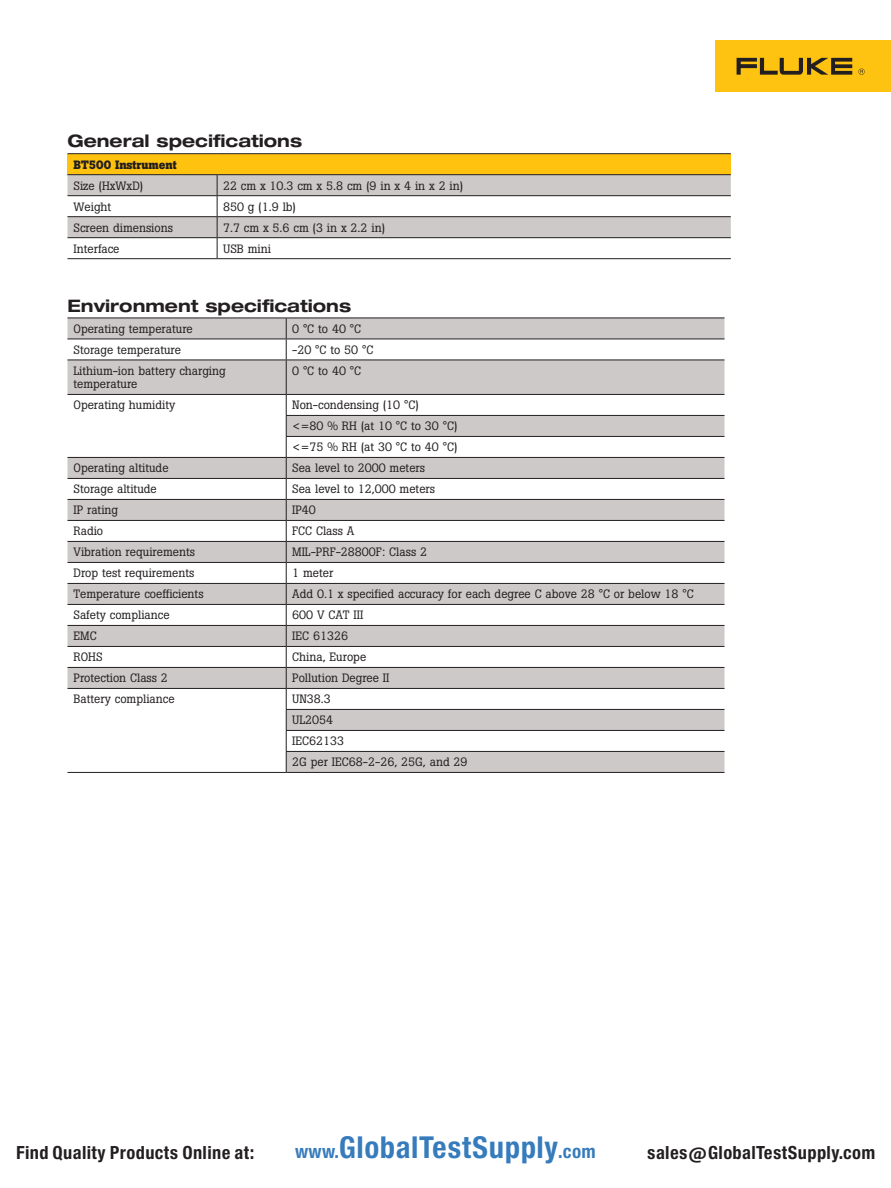
<style>
.page{position:relative;width:891px;height:1188px;background:#fff}
.page>*{position:absolute;margin:0;border:0;box-sizing:border-box;transform-origin:0 0}
.t1{font:28.8px "Europa Gro Nr 2 SBOP Bol Con";letter-spacing:.02em;color:#367bbc}
.t2{font:17.25px "Europa Gro Nr 2 SBOP Bol Con";letter-spacing:.02em;color:#231f20}
.intro_subhead{font:700 expanded 17.25px "Helvetica Neue LT Pro";color:#231f20}
.Bullet_copy{font:12px/13.5px "Boton Pro";color:#231f20}
.Bullet_copy-2{font:700 12px "Boton Pro";color:#231f20}
.s1{font-size:17.7px}
</style>
<div class="page">
<div style="left:716px;top:40px;width:175px;height:52px;background:#fec210"></div>
<svg style="left:737px;top:58px;width:115px;height:17px"></svg>
<svg style="left:858px;top:69px;width:7px;height:6px"></svg>
<div style="left:68px;top:154px;width:663px;height:21px;background:#ffc20e"></div>
<hr style="left:68px;top:153px;width:149px;height:1px;background:#231f20">
<hr style="left:217px;top:153px;width:514px;height:1px;background:#231f20">
<hr style="left:68px;top:174px;width:149px;height:1px;background:#231f20">
<hr style="left:217px;top:174px;width:514px;height:1px;background:#231f20">
<svg style="left:68px;top:175px;width:663px;height:83px"></svg>
<hr style="left:68px;top:258px;width:149px;height:1px;background:#231f20">
<hr style="left:217px;top:258px;width:514px;height:1px;background:#231f20">
<svg style="left:68px;top:319px;width:656px;height:453px"></svg>
<hr style="left:68px;top:318px;width:218px;height:1px;background:#231f20">
<hr style="left:286px;top:318px;width:438px;height:1px;background:#231f20">
<hr style="left:68px;top:339px;width:218px;height:1px;background:#231f20">
<hr style="left:286px;top:339px;width:438px;height:1px;background:#231f20">
<svg style="left:286px;top:318px;width:1px;height:42px"></svg>
<hr style="left:68px;top:360px;width:218px;height:1px;background:#231f20">
<hr style="left:286px;top:360px;width:438px;height:1px;background:#231f20">
<hr style="left:286px;top:360px;width:1px;height:34px;background:#231f20">
<hr style="left:68px;top:394px;width:218px;height:1px;background:#231f20">
<hr style="left:286px;top:394px;width:438px;height:1px;background:#231f20">
<hr style="left:286px;top:415px;width:438px;height:1px;background:#231f20">
<hr style="left:286px;top:436px;width:438px;height:1px;background:#231f20">
<hr style="left:68px;top:457px;width:218px;height:1px;background:#231f20">
<hr style="left:286px;top:457px;width:438px;height:1px;background:#231f20">
<hr style="left:68px;top:478px;width:218px;height:1px;background:#231f20">
<hr style="left:286px;top:478px;width:438px;height:1px;background:#231f20">
<hr style="left:68px;top:499px;width:218px;height:1px;background:#231f20">
<hr style="left:286px;top:499px;width:438px;height:1px;background:#231f20">
<hr style="left:68px;top:520px;width:218px;height:1px;background:#231f20">
<hr style="left:286px;top:520px;width:438px;height:1px;background:#231f20">
<hr style="left:68px;top:541px;width:218px;height:1px;background:#231f20">
<hr style="left:286px;top:541px;width:438px;height:1px;background:#231f20">
<hr style="left:68px;top:562px;width:218px;height:1px;background:#231f20">
<hr style="left:286px;top:562px;width:438px;height:1px;background:#231f20">
<hr style="left:68px;top:583px;width:218px;height:1px;background:#231f20">
<hr style="left:286px;top:583px;width:438px;height:1px;background:#231f20">
<hr style="left:68px;top:604px;width:218px;height:1px;background:#231f20">
<hr style="left:286px;top:604px;width:438px;height:1px;background:#231f20">
<hr style="left:68px;top:625px;width:218px;height:1px;background:#231f20">
<hr style="left:286px;top:625px;width:438px;height:1px;background:#231f20">
<hr style="left:68px;top:646px;width:218px;height:1px;background:#231f20">
<hr style="left:286px;top:646px;width:438px;height:1px;background:#231f20">
<hr style="left:68px;top:667px;width:218px;height:1px;background:#231f20">
<hr style="left:286px;top:667px;width:438px;height:1px;background:#231f20">
<hr style="left:68px;top:688px;width:218px;height:1px;background:#231f20">
<hr style="left:286px;top:688px;width:438px;height:1px;background:#231f20">
<hr style="left:286px;top:709px;width:438px;height:1px;background:#231f20">
<hr style="left:286px;top:730px;width:438px;height:1px;background:#231f20">
<hr style="left:286px;top:751px;width:438px;height:1px;background:#231f20">
<svg style="left:286px;top:395px;width:1px;height:377px"></svg>
<hr style="left:68px;top:772px;width:218px;height:1px;background:#231f20">
<hr style="left:286px;top:772px;width:438px;height:1px;background:#231f20">
<p class="intro_subhead" style="left:68px;top:130px;width:236px">General specifications</p>
<p class="Bullet_copy-2" style="left:74px;top:157px;width:105px">BT500 Instrument</p>
<p class="Bullet_copy" style="left:74px;top:179px;width:71px">Size (HxWxD)</p>
<p class="Bullet_copy" style="left:223px;top:179px;width:242px">22 cm x 10.3 cm x 5.8 cm (9 in x 4 in x 2 in)</p>
<p class="Bullet_copy" style="left:74px;top:200px;width:39px">Weight</p>
<p class="Bullet_copy" style="left:223px;top:200px;width:75px">850 g (1.9 lb)</p>
<p class="Bullet_copy" style="left:74px;top:221px;width:101px">Screen dimensions</p>
<p class="Bullet_copy" style="left:223px;top:221px;width:164px">7.7 cm x 5.6 cm (3 in x 2.2 in)</p>
<p class="Bullet_copy" style="left:74px;top:242px;width:48px">Interface</p>
<p class="Bullet_copy" style="left:223px;top:242px;width:49px">USB mini</p>
<p class="intro_subhead" style="left:68px;top:294px;width:285px">Environment specifications</p>
<p class="Bullet_copy" style="left:74px;top:322px;width:121px">Operating temperature</p>
<p class="Bullet_copy" style="left:292px;top:322px;width:70px">0 °C to 40 °C</p>
<p class="Bullet_copy" style="left:74px;top:343px;width:109px">Storage temperature</p>
<p class="Bullet_copy" style="left:292px;top:343px;width:83px">-20 °C to 50 °C</p>
<p class="Bullet_copy" style="left:74px;top:364px;width:154px">Lithium-ion battery charging temperature</p>
<p class="Bullet_copy" style="left:292px;top:364px;width:70px">0 °C to 40 °C</p>
<p class="Bullet_copy" style="left:74px;top:399px;width:103px">Operating humidity</p>
<p class="Bullet_copy" style="left:292px;top:399px;width:128px">Non-condensing (10 °C)</p>
<p class="Bullet_copy" style="left:292px;top:420px;width:167px">&lt;=80 % RH (at 10 °C to 30 °C)</p>
<p class="Bullet_copy" style="left:292px;top:441px;width:167px">&lt;=75 % RH (at 30 °C to 40 °C)</p>
<p class="Bullet_copy" style="left:74px;top:462px;width:97px">Operating altitude</p>
<p class="Bullet_copy" style="left:292px;top:462px;width:134px">Sea level to 2000 meters</p>
<p class="Bullet_copy" style="left:74px;top:483px;width:85px">Storage altitude</p>
<p class="Bullet_copy" style="left:292px;top:483px;width:144px">Sea level to 12,000 meters</p>
<p class="Bullet_copy" style="left:74px;top:504px;width:46px">IP rating</p>
<p class="Bullet_copy" style="left:292px;top:504px;width:25px">IP40</p>
<p class="Bullet_copy" style="left:74px;top:525px;width:31px">Radio</p>
<p class="Bullet_copy" style="left:292px;top:525px;width:64px">FCC Class A</p>
<p class="Bullet_copy" style="left:74px;top:546px;width:123px">Vibration requirements</p>
<p class="Bullet_copy" style="left:292px;top:546px;width:136px">MIL-PRF-28800F: Class 2</p>
<p class="Bullet_copy" style="left:74px;top:567px;width:122px">Drop test requirements</p>
<p class="Bullet_copy" style="left:292px;top:567px;width:43px">1 meter</p>
<p class="Bullet_copy" style="left:74px;top:588px;width:132px">Temperature coefficients</p>
<p class="Bullet_copy" style="left:292px;top:588px;width:403px">Add 0.1 x specified accuracy for each degree C above 28 °C or below 18 °C</p>
<p class="Bullet_copy" style="left:74px;top:609px;width:98px">Safety compliance</p>
<p class="Bullet_copy" style="left:292px;top:609px;width:73px">600 V CAT III</p>
<p class="Bullet_copy" style="left:74px;top:630px;width:25px">EMC</p>
<p class="Bullet_copy" style="left:292px;top:630px;width:57px">IEC 61326</p>
<p class="Bullet_copy" style="left:74px;top:651px;width:31px">ROHS</p>
<p class="Bullet_copy" style="left:292px;top:651px;width:76px">China, Europe</p>
<p class="Bullet_copy" style="left:74px;top:672px;width:96px">Protection Class 2</p>
<p class="Bullet_copy" style="left:292px;top:672px;width:99px">Pollution Degree II</p>
<p class="Bullet_copy" style="left:74px;top:693px;width:103px">Battery compliance</p>
<p class="Bullet_copy" style="left:292px;top:693px;width:40px">UN38.3</p>
<p class="Bullet_copy" style="left:292px;top:714px;width:42px">UL2054</p>
<p class="Bullet_copy" style="left:292px;top:735px;width:53px">IEC62133</p>
<p class="Bullet_copy" style="left:292px;top:756px;width:177px">2G per IEC68-2-26, 25G, and 29</p>
<h2 class="t2" style="left:16px;top:1142px;width:239px">Find Quality Products Online at:</h2>
<h1 class="t1" style="left:295px;top:1131px;width:302px"><span class="s1">www.</span>GlobalTestSupply<span class="s1">.com</span></h1>
<h2 class="t2" style="left:647px;top:1142px;width:230px">sales@GlobalTestSupply.com</h2>
</div>
